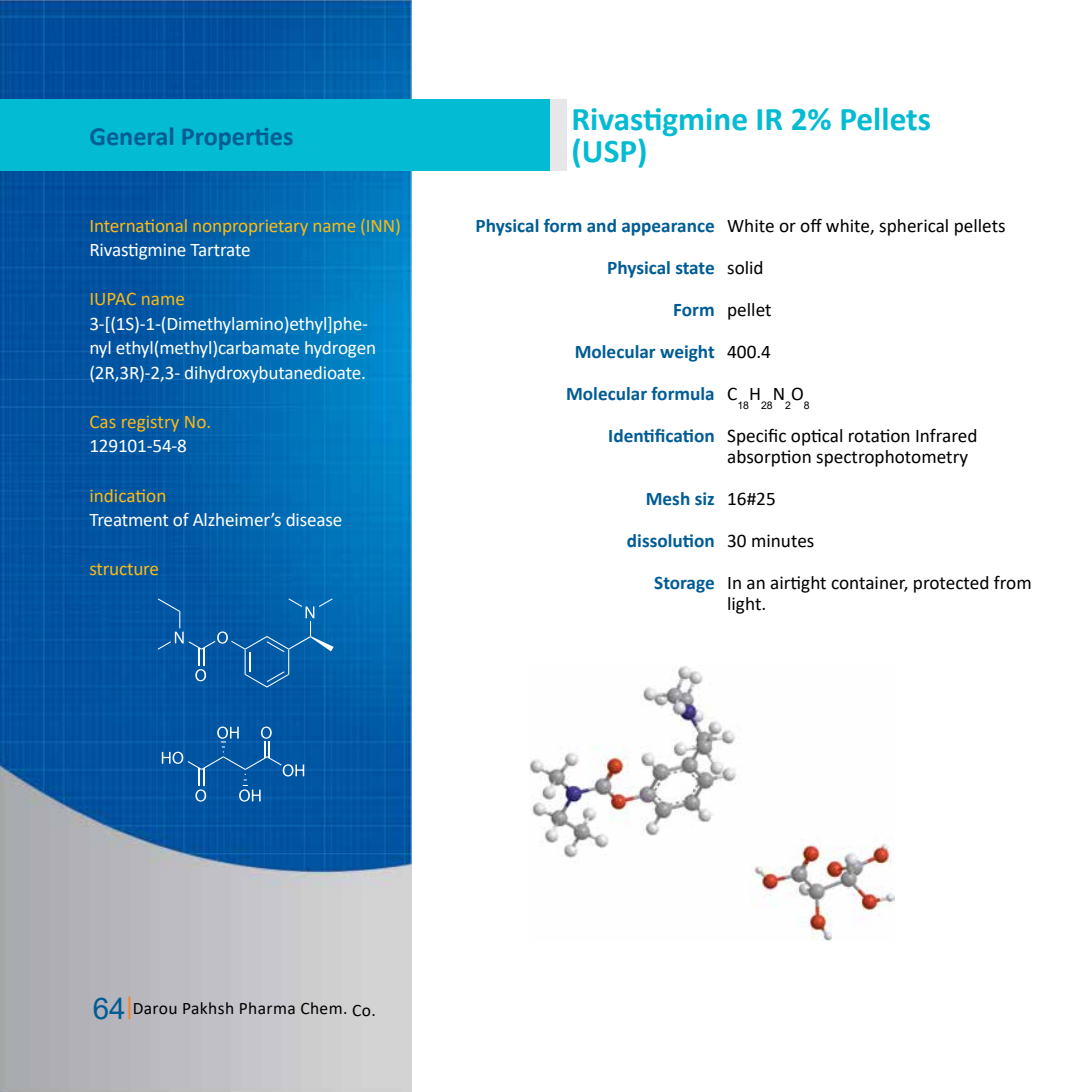
<style>
.page{position:relative;width:1092px;height:1092px;background:#fff}
.page>*{position:absolute;margin:0;border:0;box-sizing:border-box;transform-origin:0 0}
.t1{font:700 33.25px/31.5px "Calibri";color:#03bbd2}
.t2{font:700 26.25px "Calibri";color:#005c95}
.t3{font:19.25px/42px "Calibri";color:#000}
.t4{font:19.25px/24.5px "Calibri";letter-spacing:-.01em;color:#fff}
.t5{font:700 19.25px/42px "Calibri";color:#005c95;text-align:right}
.t6{font:19.25px "Calibri";letter-spacing:-.01em;color:#fdb913}
.t7{font:17.5px "Calibri";letter-spacing:.02em;color:#000}
.t8{font:10.5px "Arial";color:#000}
.s1{font-family:"Arial";font-size:29.75px;color:#005c95}
.s2{font-family:"Arial";font-size:23.62px;color:#f58220}
</style>
<div class="page">
<img style="left:0;top:0;width:412px;height:1091px">
<img style="left:529px;top:666px;width:365px;height:274px">
<div style="left:0;top:99px;width:566px;height:71px;background:#e6e7e8"></div>
<div style="left:0;top:99px;width:549px;height:71px;background:#03bbd2"></div>
<svg style="left:158px;top:598px;width:175px;height:89px;background:#0d62aa"></svg>
<svg style="left:162px;top:726px;width:142px;height:75px;background:#1260a8"></svg>
<h2 class="t2" style="left:89px;top:117px;width:206px">General Properties</h2>
<p class="t6" style="left:89px;top:212px;width:313px">International nonproprietary name (INN)</p>
<p class="t4" style="left:89px;top:237px;width:163px">Rivastigmine Tartrate</p>
<p class="t6" style="left:89px;top:285px;width:97px">IUPAC name</p>
<p class="t4" style="left:89px;top:311px;width:288px">3-[(1S)-1-(Dimethylamino)ethyl]phe&shy;nyl ethyl(methyl)carbamate hydrogen (2R,3R)-2,3- dihydroxybutanedioate.</p>
<p class="t6" style="left:89px;top:408px;width:123px">Cas registry No.</p>
<p class="t4" style="left:89px;top:433px;width:99px">129101-54-8</p>
<p class="t6" style="left:89px;top:481px;width:79px">indication</p>
<p class="t4" style="left:89px;top:507px;width:255px">Treatment of Alzheimer’s disease</p>
<p class="t6" style="left:89px;top:555px;width:71px">structure</p>
<h1 class="t1" style="left:571px;top:103px;width:361px">Rivastigmine IR 2% Pellets (USP)</h1>
<p class="t5" style="left:475px;top:204px;width:241px">Physical form and appearance<br>Physical state<br>Form<br>Molecular weight<br>Molecular formula<br>Identification</p>
<p class="t5" style="left:627px;top:477px;width:89px">Mesh siz dissolution<br>Storage</p>
<p class="t3" style="left:727px;top:204px;width:280px">White or off white, spherical pellets solid<br>pellet<br>400.4<br>C</p>
<p class="t8" style="left:737px;top:398px;width:13px">18</p>
<p class="t3" style="left:772px;top:372px;width:33px">N O</p>
<p class="t8" style="left:785px;top:398px;width:7px">2</p>
<p class="t8" style="left:803px;top:398px;width:7px">8</p>
<p class="t3" style="left:727px;top:424px;width:252px;line-height:21px">Specific optical rotation Infrared absorption spectrophotometry</p>
<p class="t3" style="left:727px;top:477px;width:306px">16#25<br>30 minutes<br>In an airtight container, protected from</p>
<p class="t3" style="left:727px;top:582px;width:41px">light.</p>
<p class="t3" style="left:749px;top:372px;width:13px">H</p>
<p class="t8" style="left:761px;top:398px;width:13px">28</p>
<p class="t7" style="left:93px;top:996px;width:284px"><span class="s1">64</span><span class="s2">|</span>Darou Pakhsh Pharma Chem. Co.</p>
</div>
